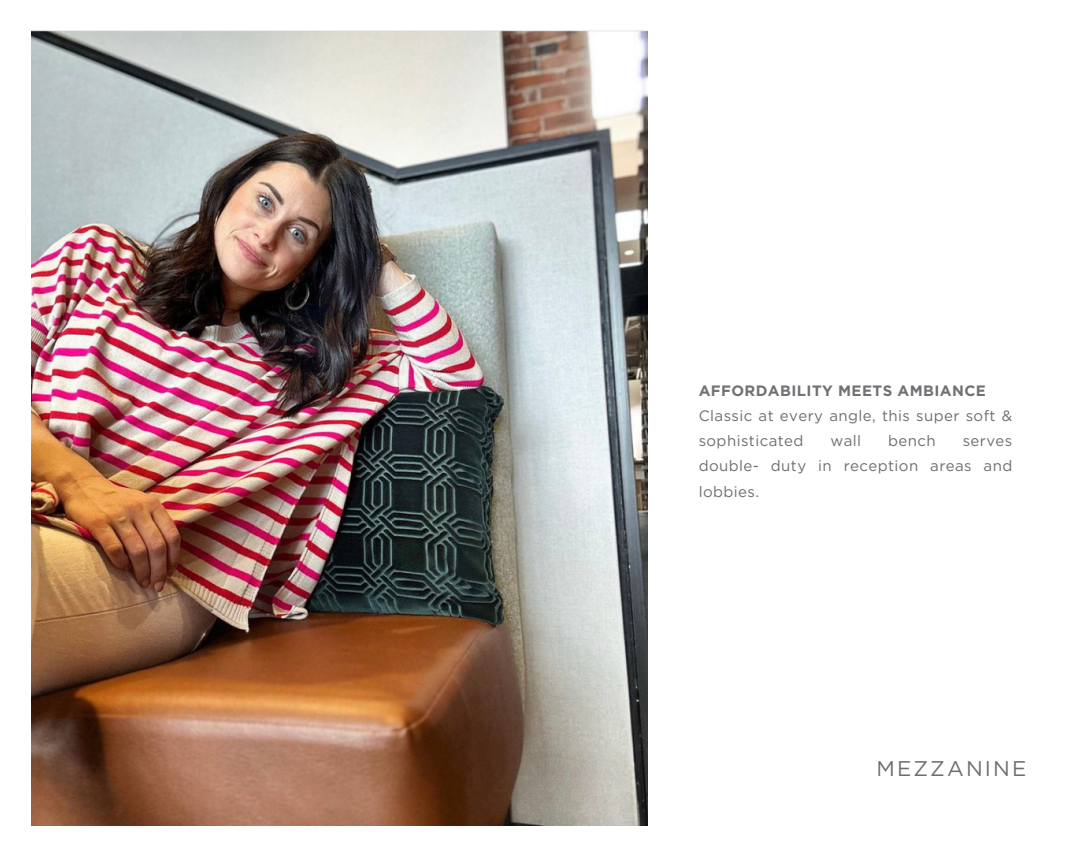
<style>
.page{position:relative;width:1080px;height:855px;background:#fff}
.page>*{position:absolute;margin:0;border:0;box-sizing:border-box;transform-origin:0 0}
.t1{font:21.25px "Gotham";letter-spacing:.1em;color:#6d6e71}
.t2{font:15px/25.2px "Gotham";letter-spacing:.025em;color:#6d6e71}
.t3{font:700 15px "Gotham";letter-spacing:.025em;color:#707174}
</style>
<div class="page">
<img style="left:32px;top:30px;width:616px;height:795px">
<h2 class="t3" style="left:699px;top:381px;width:289px">AFFORDABILITY MEETS AMBIANCE</h2>
<p class="t2" style="left:699px;top:403px;width:315px">Classic at every angle, this super soft &amp; sophisticated</p>
<p class="t2" style="left:830px;top:428px;width:32px">wall</p>
<p class="t2" style="left:888px;top:428px;width:49px">bench</p>
<p class="t2" style="left:699px;top:428px;width:315px;text-align:justify;text-indent:264px">serves double- duty in reception areas and lobbies.</p>
<h1 class="t1" style="left:877px;top:755px;width:151px">MEZZANINE</h1>
</div>
